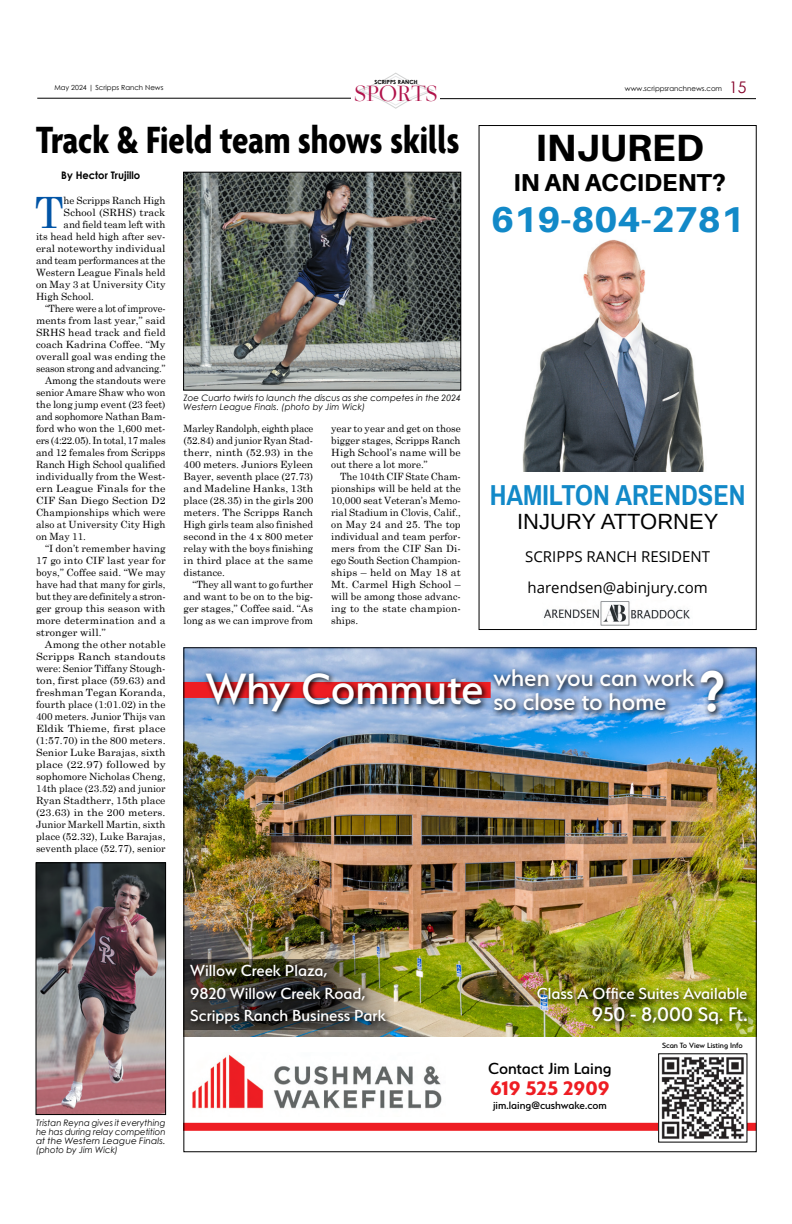
<style>
.page{position:relative;width:792px;height:1224px;background:#fff}
.page>*{position:absolute;margin:0;border:0;box-sizing:border-box;transform-origin:0 0}
.t1{font:700 53.9px "Century Gothic";color:#fff;scale:.91 1}
.t2{font:500 49px "Serenity";color:#fff}
.First_Paragraph{font:43.2px "Century Schoolbook";color:#0154a6}
.t3{font:700 condensed 41.1px "Agenda";color:#000;scale:.96 1}
.t4{font:800 38px "Aileron";color:#000}
.t5{font:800 36px "Aileron";color:#1289c8}
.t6{font:700 28.2px "Archivo Narrow";color:#1289c8}
.t7{font:500 27px/24px "Serenity";color:#fff}
.t8{font:800 24.5px "Aileron";color:#000}
.t9{font:23.5px "Medio";color:#b0124a}
.t10{font:500 22px "Serenity";color:#fff}
.t11{font:22px "Arimo";color:#000}
.t12{font:700 22px "Serenity";color:#ee1d23}
.t13{font:500 18px/22.2px "Serenity";color:#fff}
.t14{font:500 18px "Serenity";color:#000}
.t15{font:16px "Century Gothic";color:#840128}
.t16{font:15px/31px "Open Sans";color:#000}
.t17{font:500 12px "Serenity";color:#000}
.t18{font:700 10.4px "Century Gothic";color:#000;scale:.96 1}
.Main_copy{font:10px/12px "Century Schoolbook";letter-spacing:.005em;color:#000;text-align:justify}
.Main_copy-2{font:10px/12px "Century Schoolbook";letter-spacing:.005em;color:#000;text-align:justify;scale:.96 1}
.Main_copy-3{font:10px/12px "Century Schoolbook";letter-spacing:.005em;color:#000;text-align:justify;scale:1.05 1}
.First_Paragraph-2{font:10px "Century Schoolbook";color:#000}
.First_Paragraph-3{font:10px "Century Schoolbook";color:#000;scale:1.05 1}
.t19{font:italic 8.8px/9px "Century Gothic";letter-spacing:.01em;color:#000;text-align:justify;scale:.96 1}
.t20{font:italic 8.8px/9px "Century Gothic";letter-spacing:.01em;color:#000}
.t21{font:500 8.5px "Serenity";color:#000}
.t22{font:7px "Century Gothic";color:#000}
.t23{font:700 5.7px "Century Gothic";color:#000}
</style>
<div class="page">
<hr style="left:440px;top:98px;width:316px;height:1px;background:#000">
<hr style="left:37px;top:98px;width:314px;height:1px;background:#000">
<svg style="left:358px;top:72px;width:76px;height:37px"></svg>
<div style="left:184px;top:1123px;width:572px;height:8px;background:#ee1d23"></div>
<img style="left:186px;top:650px;width:568px;height:387px">
<svg style="left:186px;top:959px;width:208px;height:71px"></svg>
<img style="left:660px;top:1057px;width:85px;height:82px">
<img style="left:192px;top:1054px;width:250px;height:55px">
<img style="left:187px;top:961px;width:205px;height:69px">
<img style="left:534px;top:984px;width:220px;height:47px">
<div style="left:184px;top:682px;width:307px;height:16px;background:#ee1d23"></div>
<svg style="left:202px;top:669px;width:287px;height:49px;background:#886e8a"></svg>
<svg style="left:697px;top:666px;width:33px;height:52px;background:#6b8ab1"></svg>
<svg style="left:490px;top:665px;width:211px;height:52px;background:#7b96bd"></svg>
<img style="left:522px;top:240px;width:182px;height:231px">
<img style="left:543px;top:601px;width:147px;height:24px">
<div style="left:479px;top:125px;width:277px;height:505px;border:1px solid #000"></div>
<img style="left:185px;top:174px;width:274px;height:214px">
<div style="left:183px;top:172px;width:278px;height:218px;border:1px solid #000"></div>
<img style="left:38px;top:865px;width:126px;height:248px">
<div style="left:36px;top:863px;width:130px;height:252px;border:1px solid #000"></div>
<p class="t23" style="left:375px;top:77px;width:45px">SCRIPPS RANCH</p>
<p class="t22" style="left:54px;top:83px;width:111px">May 2024 | Scripps Ranch News</p>
<p class="t22" style="left:625px;top:83px;width:99px">www.scrippsranchnews.com</p>
<p class="t15" style="left:729px;top:76px;width:19px">15</p>
<h3 class="t9" style="left:354px;top:84px;width:85px">SPORTS</h3>
<p class="t3" style="left:36px;top:118px;width:443px">Track &amp; Field team shows skills</p>
<p class="t18" style="left:61px;top:168px;width:84px">By Hector Trujillo</p>
<p class="t4" style="left:535px;top:127px;width:170px">INJURED</p>
<p class="t8" style="left:513px;top:168px;width:214px">IN AN ACCIDENT?</p>
<p class="t5" style="left:491px;top:199px;width:255px">619-804-2781</p>
<p class="First_Paragraph" style="left:35px;top:185px;width:30px">T</p>
<p class="First_Paragraph-2" style="left:64px;top:194px;width:103px">he Scripps Ranch High</p>
<p class="First_Paragraph-3" style="left:64px;top:206px;width:99px">School (SRHS) track</p>
<p class="First_Paragraph-2" style="left:64px;top:218px;width:104px">and field team left with</p>
<p class="First_Paragraph-2" style="left:36px;top:230px;width:131px">its head held high after sev-</p>
<p class="First_Paragraph-3" style="left:36px;top:242px;width:125px">eral noteworthy individual</p>
<p class="First_Paragraph-2" style="left:36px;top:254px;width:131px">and team performances at the</p>
<p class="First_Paragraph-2" style="left:36px;top:266px;width:131px">Western League Finals held</p>
<p class="First_Paragraph-2" style="left:36px;top:278px;width:131px">on May 3 at University City</p>
<p class="First_Paragraph-2" style="left:36px;top:290px;width:60px">High School.</p>
<p class="Main_copy-2" style="left:36px;top:302px;width:137px;text-indent:9px">“There were a lot of improve&shy;ments from last year,” said SRHS head track and field coach Kadrina Coffee. “My overall goal was ending the season strong and advancing.”</p>
<p class="Main_copy" style="left:36px;top:374px;width:131px;text-indent:9px">Among the standouts were senior Amare Shaw who won the long jump event (23 feet) and sophomore Nathan Bam&shy;ford who won the 1,600 met&shy;ers (4:22.05). In total, 17 males and 12 females from Scripps Ranch High School qualified individually from the West&shy;ern League Finals for the CIF San Diego Section D2<br>Championships which were also at University City High on May 11.</p>
<p class="Main_copy" style="left:36px;top:542px;width:131px;text-indent:9px">“I don’t remember having 17 go into CIF last year for boys,” Coffee said. “We may have had that many for girls, but they are definitely a stron&shy;ger group this season with more determination and a stronger will.”</p>
<p class="Main_copy-3" style="left:36px;top:638px;width:125px;text-indent:9px">Among the other notable Scripps Ranch standouts were: Senior Tiffany Stough&shy;ton, first place (59.63) and freshman Tegan Koranda, fourth place (1:01.02) in the 400 meters. Junior Thijs van Eldik Thieme, first place (1:57.70) in the 800 meters.<br>Senior Luke Barajas, sixth place (22.97) followed by sophomore Nicholas Cheng, 14th place (23.52) and junior Ryan Stadtherr, 15th place (23.63) in the 200 meters.<br>Junior Markell Martin, sixth place (52.32), Luke Barajas, seventh place (52.77), senior</p>
<p class="t20" style="left:184px;top:393px;width:279px">Zoe Cuarto twirls to launch the discus as she competes in the 2024<br>Western League Finals. (photo by Jim Wick)</p>
<p class="Main_copy-2" style="left:184px;top:422px;width:137px">Marley Randolph, eighth place (52.84) and junior Ryan Stad&shy;therr, ninth (52.93) in the 400 meters. Juniors Eyleen Bayer, seventh place (27.73) and Madeline Hanks, 13th place (28.35) in the girls 200 meters. The Scripps Ranch High girls team also finished second in the 4 x 800 meter relay with the boys finishing in third place at the same distance.</p>
<p class="Main_copy" style="left:184px;top:578px;width:131px;text-indent:9px">“They all want to go further and want to be on to the big&shy;ger stages,” Coffee said. “As long as we can improve from</p>
<p class="Main_copy" style="left:331px;top:422px;width:131px">year to year and get on those bigger stages, Scripps Ranch High School’s name will be out there a lot more.”</p>
<p class="Main_copy" style="left:331px;top:470px;width:131px;text-indent:9px">The 104th CIF State Cham&shy;pionships will be held at the 10,000 seat Veteran’s Memo&shy;rial Stadium in Clovis, Calif., on May 24 and 25. The top individual and team perfor&shy;mers from the CIF San Di&shy;ego South Section Champion&shy;ships – held on May 18 at Mt. Carmel High School – will be among those advanc&shy;ing to the state champion&shy;ships.</p>
<p class="t6" style="left:490px;top:478px;width:257px">HAMILTON ARENDSEN</p>
<p class="t11" style="left:517px;top:508px;width:203px">INJURY ATTORNEY</p>
<p class="t16" style="left:525px;top:541px;width:186px">SCRIPPS RANCH RESIDENT harendsen@abinjury.com</p>
<p class="t7" style="left:494px;top:665px;width:202px">when you can work so close to home</p>
<p class="t2" style="left:206px;top:662px;width:279px">Why Commute</p>
<p class="t1" style="left:698px;top:650px;width:32px">?</p>
<p class="t13" style="left:190px;top:960px;width:197px">Willow Creek Plaza,<br>9820 Willow Creek Road,<br>Scripps Ranch Business Park</p>
<p class="t19" style="left:36px;top:1118px;width:137px">Tristan Reyna gives it everything he has during relay competition at the Western League Finals. (photo by Jim Wick)</p>
<p class="t13" style="left:537px;top:982px;width:212px">Class A Office Suites Available</p>
<p class="t10" style="left:592px;top:1003px;width:157px">950 - 8,000 Sq. Ft.</p>
<p class="t14" style="left:488px;top:1058px;width:125px">Contact Jim Laing</p>
<p class="t12" style="left:490px;top:1075px;width:121px">619 525 2909</p>
<p class="t17" style="left:493px;top:1098px;width:115px">jim.laing@cushwake.com</p>
<p class="t21" style="left:662px;top:1041px;width:82px">Scan To View Listing Info</p>
</div>
